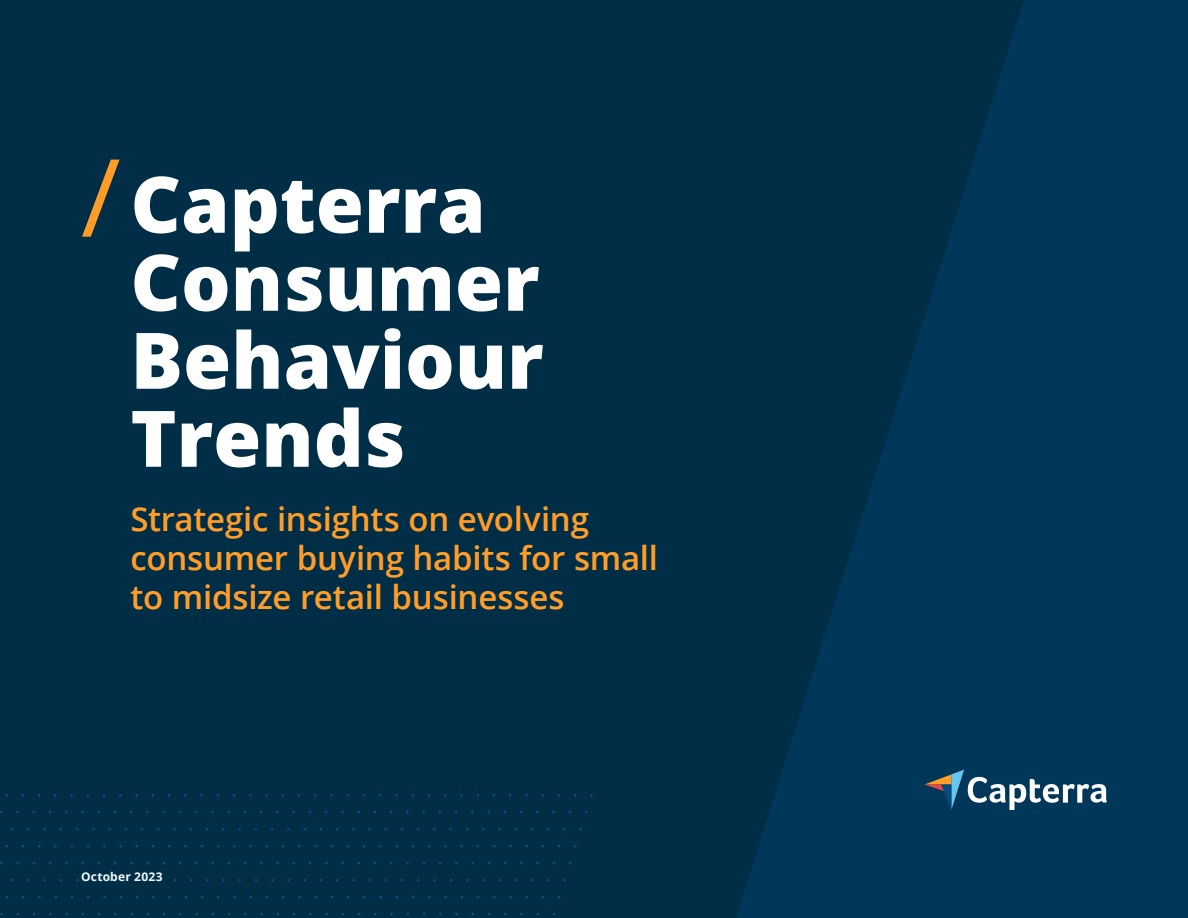
<style>
.page{position:relative;width:1188px;height:918px;background:#002e47}
.page>*{position:absolute;margin:0;border:0;box-sizing:border-box;transform-origin:0 0}
.t1{font:108px "Open Sans";color:#ff9d28}
.t2{font:800 78px/78px "Open Sans";color:#fff}
.t3{font:600 33px/39px "Open Sans";letter-spacing:-.005em;color:#ff9d28}
.t4{font:700 12px "Open Sans";letter-spacing:.02em;color:#f2f8f8}
</style>
<div class="page">
<svg style="left:736px;top:0;width:452px;height:918px;fill:#01385a"></svg>
<svg style="left:924px;top:770px;width:183px;height:40px;background:#3c657e"></svg>
<h1 class="t1" style="left:81px;top:123px;width:41px">/</h1>
<h2 class="t2" style="left:130px;top:161px;width:415px">Capterra<br>Consumer<br>Behaviour<br>Trends</h2>
<p class="t3" style="left:130px;top:498px;width:529px">Strategic insights on evolving consumer buying habits for small to midsize retail businesses</p>
<p class="t4" style="left:81px;top:868px;width:83px">October 2023</p>
</div>
